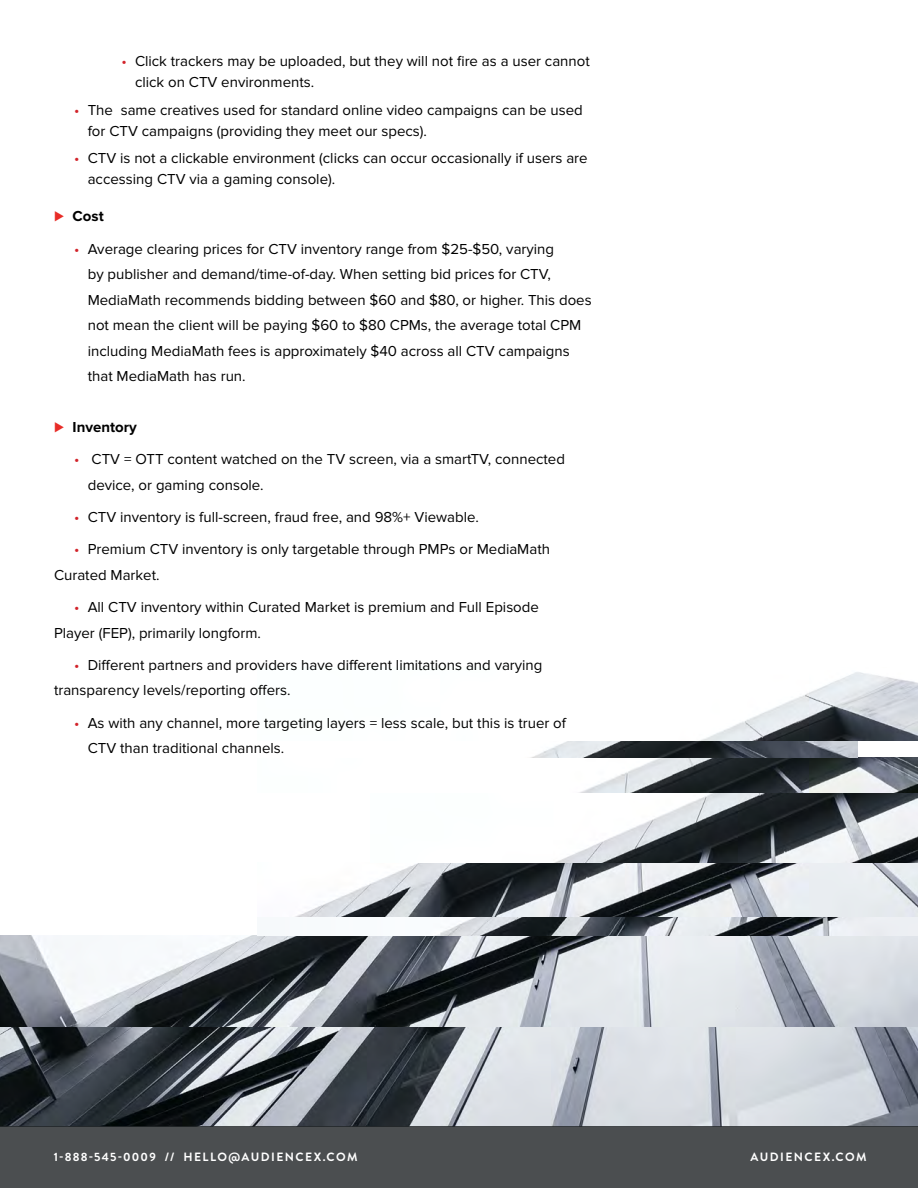
<style>
.page{position:relative;width:918px;height:1188px;background:#fff}
.page>*{position:absolute;margin:0;border:0;box-sizing:border-box;transform-origin:0 0}
.t1{font:15px/25.5px "Proxima Nova";color:#000}
.t2{font:700 15px "Proxima Nova";color:#000}
.t3{font:700 12px "Brandon Grotesque";letter-spacing:.12em;color:#fff}
.s1{color:#d2232a}
.s2{font-size:16.5px;color:#e82c27}
</style>
<div class="page">
<img style="left:0;top:936px;width:918px;height:190px">
<img style="left:295px;top:863px;width:623px;height:73px">
<img style="left:554px;top:792px;width:364px;height:71px">
<img style="left:581px;top:758px;width:337px;height:34px">
<img style="left:530px;top:740px;width:327px;height:18px">
<img style="left:702px;top:672px;width:216px;height:68px">
<div style="left:0;top:1126px;width:918px;height:62px;background:#4b4e50"></div>
<p class="t1" style="left:135px;top:51px;width:456px;line-height:21px;text-indent:-14px"><span class="s1">•</span> Click trackers may be uploaded, but they will not fire as a user cannot click on CTV environments.</p>
<p class="t1" style="left:88px;top:99px;width:497px;line-height:21px;text-indent:-14px"><span class="s1">•</span> The same creatives used for standard online video campaigns can be used for CTV campaigns (providing they meet our specs).</p>
<p class="t1" style="left:88px;top:148px;width:501px;line-height:21px;text-indent:-14px"><span class="s1">•</span> CTV is not a clickable environment (clicks can occur occasionally if users are accessing CTV via a gaming console).</p>
<p class="t2" style="left:54px;top:210px;width:51px"><span class="s2">⊲</span> Cost</p>
<p class="t1" style="left:88px;top:236px;width:505px;text-indent:-14px"><span class="s1">•</span> Average clearing prices for CTV inventory range from $25-$50, varying<br>by publisher and demand/time-of-day. When setting bid prices for CTV, MediaMath recommends bidding between $60 and $80, or higher. This does not mean the client will be paying $60 to $80 CPMs, the average total CPM including MediaMath fees is approximately $40 across all CTV campaigns that MediaMath has run.</p>
<p class="t2" style="left:54px;top:420px;width:84px"><span class="s2">⊲</span> Inventory</p>
<p class="t1" style="left:88px;top:447px;width:479px;text-indent:-14px"><span class="s1">•</span> CTV = OTT content watched on the TV screen, via a smartTV, connected device, or gaming console.</p>
<p class="t1" style="left:74px;top:505px;width:406px"><span class="s1">•</span> CTV inventory is full-screen, fraud free, and 98%+ Viewable.</p>
<p class="t1" style="left:54px;top:537px;width:498px;text-indent:20px"><span class="s1">•</span> Premium CTV inventory is only targetable through PMPs or MediaMath<br>Curated Market.</p>
<p class="t1" style="left:54px;top:595px;width:486px;text-indent:20px"><span class="s1">•</span> All CTV inventory within Curated Market is premium and Full Episode<br>Player (FEP), primarily longform.</p>
<p class="t1" style="left:54px;top:652px;width:490px;text-indent:20px"><span class="s1">•</span> Different partners and providers have different limitations and varying transparency levels/reporting offers.</p>
<p class="t1" style="left:88px;top:710px;width:480px;text-indent:-14px"><span class="s1">•</span> As with any channel, more targeting layers = less scale, but this is truer of<br>CTV than traditional channels.</p>
<p class="t3" style="left:54px;top:1149px;width:305px">1-888-545-0009 // HELLO@AUDIENCEX.COM</p>
<p class="t3" style="left:751px;top:1149px;width:118px">AUDIENCEX.COM</p>
</div>
